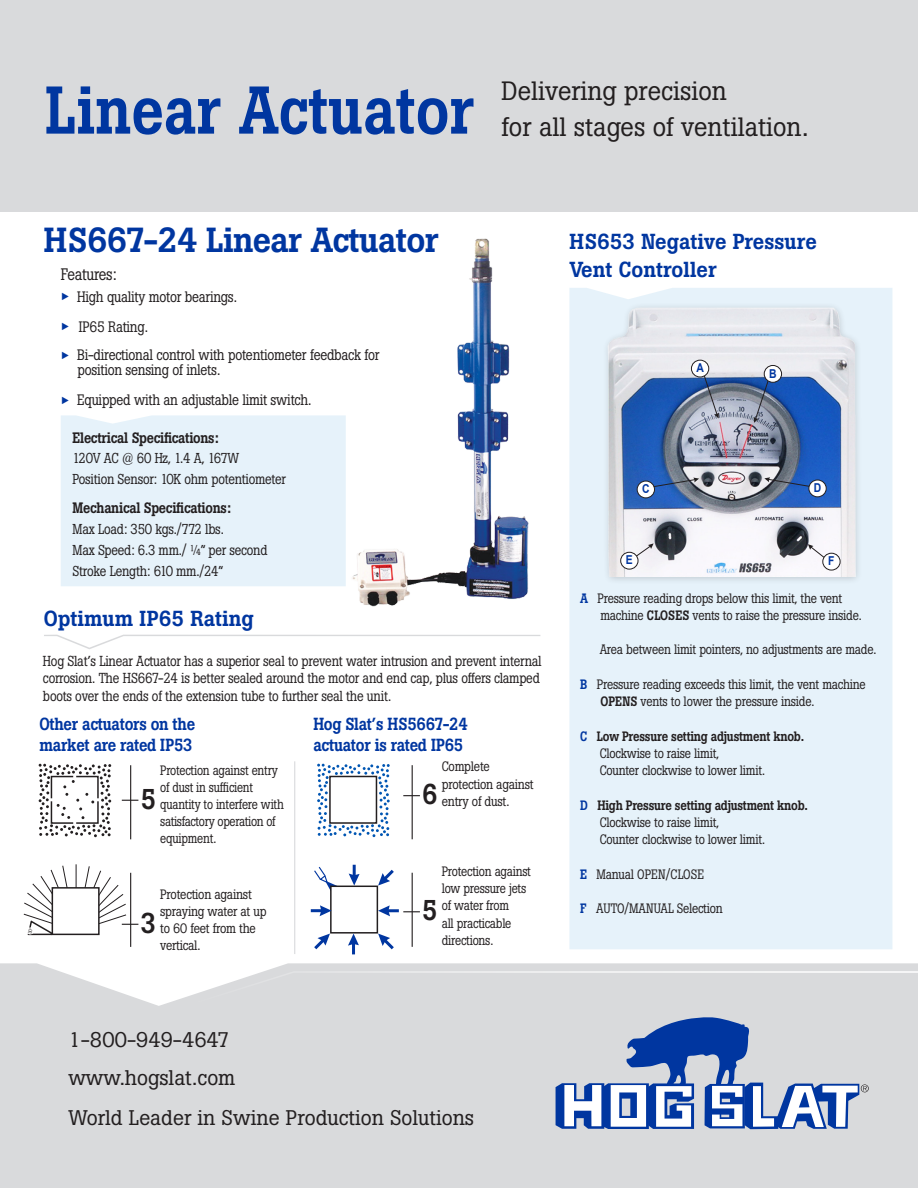
<style>
.page{position:relative;width:918px;height:1188px;background:#fff}
.page>*{position:absolute;margin:0;border:0;box-sizing:border-box;transform-origin:0 0}
.t1{font:500 66.75px "Boton";color:#0036a0;scale:.9 1}
.t2{font:500 34.5px "Boton";letter-spacing:-.02em;color:#0036a0}
.t3{font:500 28.35px "Boton";color:#231f20;scale:.9 1}
.t4{font:26.25px "Boton";color:#231f20}
.t5{font:500 21.6px/28.5px "Boton";color:#0036a0}
.t6{font:21px "Boton";color:#231f20}
.t7{font:500 17.4px/20.9px "Boton";letter-spacing:-.02em;color:#0036a0;scale:.9 1}
.t8{font:16.5px "Boton";letter-spacing:-.02em;color:#231f20;scale:.89 1}
.t9{font:15px/15px "Boton";letter-spacing:-.02em;color:#231f20;scale:.89 1}
.t10{font:500 15px "Boton";letter-spacing:-.02em;color:#231f20;scale:.89 1}
.t11{font:14.4px/17.2px "Boton";letter-spacing:-.02em;color:#231f20;scale:.89 1}
.t12{font:14.25px "Boton";letter-spacing:-.02em;color:#231f20;scale:.89 1}
.t13{font:13.5px/17.2px "Boton";letter-spacing:-.02em;color:#231f20;scale:.89 1}
.t14{font:13.5px/17.2px "Boton";letter-spacing:-.02em;color:#231f20;scale:.87 1}
.t15{font:13.5px/17.2px "Boton";letter-spacing:-.02em;color:#231f20;scale:.9 1}
.t16{font:500 13.5px "Boton";letter-spacing:-.02em;color:#231f20;scale:.89 1}
.t17{font:13.5px/17.2px "Boton";letter-spacing:-.02em;color:#231f20;scale:.88 1}
.t18{font:700 12.3px "Arial";color:#0036a0;scale:.85 1}
.s1{font-family:"Arial";font-weight:700;font-size:10.5px;color:#0036a0}
.s2{font-weight:500;color:#0036a0}
.s3{font-weight:500}
.s4{color:#0036a0}
</style>
<div class="page">
<div style="left:0;top:963px;width:918px;height:225px;background:#d9dadc"></div>
<svg style="left:184px;top:970px;width:734px;height:38px;background:#dbdcde"></svg>
<svg style="left:556px;top:1017px;width:313px;height:112px;background:#9cadce"></svg>
<div style="left:0;top:0;width:918px;height:212px;background:#d9dadc"></div>
<div style="left:569px;top:288px;width:323px;height:661px;background:#e6f2fa"></div>
<img style="left:352px;top:238px;width:177px;height:369px">
<div style="left:61px;top:415px;width:285px;height:171px;background:#e6f2fa"></div>
<svg style="left:44px;top:635px;width:496px;height:14px"></svg>
<hr style="left:130px;top:765px;width:1px;height:74px;background:#231f20">
<svg style="left:122px;top:800px;width:16px;height:1px"></svg>
<svg style="left:39px;top:764px;width:72px;height:73px"></svg>
<div style="left:330px;top:886px;width:48px;height:48px;border:2px solid #231f20"></div>
<hr style="left:412px;top:765px;width:1px;height:74px;background:#231f20">
<svg style="left:403px;top:795px;width:17px;height:1px"></svg>
<hr style="left:412px;top:873px;width:1px;height:74px;background:#231f20">
<svg style="left:403px;top:911px;width:17px;height:1px"></svg>
<svg style="left:317px;top:764px;width:73px;height:73px"></svg>
<hr style="left:76px;top:864px;width:1px;height:64px;background:#231f20">
<hr style="left:352px;top:939px;width:3px;height:15px;background:#0036a0">
<svg style="left:348px;top:934px;width:11px;height:12px"></svg>
<hr style="left:353px;top:865px;width:3px;height:15px;background:#0036a0">
<svg style="left:349px;top:874px;width:11px;height:12px"></svg>
<hr style="left:384px;top:909px;width:15px;height:3px;background:#0036a0">
<svg style="left:378px;top:905px;width:12px;height:11px"></svg>
<hr style="left:311px;top:909px;width:15px;height:3px;background:#0036a0">
<svg style="left:320px;top:905px;width:12px;height:11px"></svg>
<svg style="left:378px;top:933px;width:16px;height:17px"></svg>
<svg style="left:314px;top:933px;width:16px;height:17px"></svg>
<svg style="left:378px;top:869px;width:16px;height:17px"></svg>
<svg style="left:314px;top:867px;width:24px;height:26px"></svg>
<hr style="left:294px;top:761px;width:1px;height:193px;background:#d9dadc">
<div style="left:602px;top:302px;width:261px;height:283px;background:#231f20;opacity:.21"></div>
<img style="left:589px;top:299px;width:277px;height:277px">
<svg style="left:702px;top:372px;width:17px;height:46px"></svg>
<div style="left:691px;top:360px;width:18px;height:17px;background:#fff;border-radius:50%"></div>
<div style="left:691px;top:360px;width:18px;height:17px;border:1px solid #231f20;border-radius:50%"></div>
<svg style="left:754px;top:376px;width:16px;height:47px"></svg>
<div style="left:764px;top:365px;width:18px;height:17px;background:#fff;border-radius:50%"></div>
<div style="left:764px;top:365px;width:18px;height:18px;border:1px solid #231f20;border-radius:50%"></div>
<svg style="left:651px;top:478px;width:48px;height:10px"></svg>
<div style="left:637px;top:481px;width:18px;height:17px;background:#fff;border-radius:50%"></div>
<div style="left:637px;top:481px;width:18px;height:17px;border:1px solid #231f20;border-radius:50%"></div>
<svg style="left:764px;top:477px;width:48px;height:11px"></svg>
<div style="left:809px;top:480px;width:17px;height:17px;background:#fff;border-radius:50%"></div>
<div style="left:808px;top:480px;width:19px;height:17px;border:1px solid #231f20;border-radius:50%"></div>
<svg style="left:625px;top:543px;width:29px;height:22px"></svg>
<div style="left:621px;top:552px;width:17px;height:17px;background:#fff;border-radius:50%"></div>
<div style="left:620px;top:552px;width:18px;height:18px;border:1px solid #231f20;border-radius:50%"></div>
<svg style="left:808px;top:544px;width:28px;height:23px"></svg>
<div style="left:823px;top:553px;width:17px;height:17px;background:#fff;border-radius:50%"></div>
<div style="left:822px;top:553px;width:19px;height:17px;border:1px solid #231f20;border-radius:50%"></div>
<svg style="left:23px;top:865px;width:115px;height:82px"></svg>
<p class="t1" style="left:45px;top:71px;width:479px">Linear Actuator</p>
<p class="t4" style="left:501px;top:75px;width:227px">Delivering precision</p>
<p class="t4" style="left:501px;top:111px;width:309px">for all stages of ventilation.</p>
<p class="t2" style="left:44px;top:220px;width:396px">HS667-24 Linear Actuator</p>
<p class="t9" style="left:61px;top:289px;width:199px"><span class="s1">►</span> High quality motor bearings.</p>
<p class="t9" style="left:61px;top:319px;width:99px"><span class="s1">►</span> IP65 Rating.</p>
<p class="t9" style="left:78px;top:347px;width:341px;text-indent:-17px"><span class="s1">►</span> Bi-directional control with potentiometer feedback for position sensing of inlets.</p>
<p class="t9" style="left:61px;top:392px;width:283px"><span class="s1">►</span> Equipped with an adjustable limit switch.</p>
<p class="t8" style="left:61px;top:264px;width:64px">Features:</p>
<p class="t10" style="left:73px;top:429px;width:166px">Electrical Specifications:</p>
<p class="t12" style="left:73px;top:449px;width:189px">120V AC @ 60 Hz, 1.4 A, 167W</p>
<p class="t12" style="left:73px;top:470px;width:241px">Position Sensor: 10K ohm potentiometer</p>
<p class="t10" style="left:73px;top:499px;width:180px">Mechanical Specifications:</p>
<p class="t12" style="left:73px;top:521px;width:172px">Max Load: 350 kgs./772 lbs.</p>
<p class="t12" style="left:73px;top:542px;width:221px">Max Speed: 6.3 mm./ ¼” per second</p>
<p class="t12" style="left:73px;top:563px;width:171px">Stroke Length: 610 mm./24”</p>
<p class="t5" style="left:569px;top:227px;width:249px">HS653 Negative Pressure<br>Vent Controller</p>
<p class="t18" style="left:697px;top:359px;width:10px">A</p>
<p class="t18" style="left:769px;top:365px;width:10px">B</p>
<p class="t18" style="left:642px;top:480px;width:10px">C</p>
<p class="t18" style="left:814px;top:479px;width:10px">D</p>
<p class="t18" style="left:626px;top:551px;width:10px">E</p>
<p class="t18" style="left:828px;top:552px;width:9px">F</p>
<p class="t5" style="left:44px;top:604px;width:211px">Optimum IP65 Rating</p>
<p class="t11" style="left:43px;top:652px;width:562px">Hog Slat’s Linear Actuator has a superior seal to prevent water intrusion and prevent internal corrosion. The HS667-24 is better sealed around the motor and end cap, plus offers clamped boots over the ends of the extension tube to further seal the unit.</p>
<p class="t7" style="left:39px;top:714px;width:174px">Other actuators on the market are rated IP53</p>
<p class="t7" style="left:313px;top:714px;width:173px">Hog Slat’s HS5667-24 actuator is rated IP65</p>
<p class="t3" style="left:141px;top:782px;width:19px">5</p>
<p class="t15" style="left:442px;top:758px;width:104px">Complete protection against entry of dust.</p>
<p class="t14" style="left:160px;top:761px;width:144px">Protection against entry of dust in sufficient quantity to interfere with satisfactory operation of equipment.</p>
<p class="t3" style="left:422px;top:777px;width:19px">6</p>
<p class="t15" style="left:160px;top:885px;width:120px">Protection against spraying water at up to 60 feet from the vertical.</p>
<p class="t3" style="left:141px;top:906px;width:19px">3</p>
<p class="t17" style="left:442px;top:863px;width:103px">Protection against low pressure jets of water from<br>all practicable directions.</p>
<p class="t3" style="left:422px;top:894px;width:19px">5</p>
<p class="t6" style="left:68px;top:1027px;width:162px">1-800-949-4647</p>
<p class="t6" style="left:68px;top:1065px;width:168px">www.hogslat.com</p>
<p class="t6" style="left:68px;top:1105px;width:407px">World Leader in Swine Production Solutions</p>
<p class="t13" style="left:600px;top:589px;width:295px;text-indent:-20px"><span class="s2">A</span> Pressure reading drops below this limit, the vent machine <span class="s3">CLOSES</span> vents to raise the pressure inside.</p>
<p class="t13" style="left:600px;top:641px;width:312px">Area between limit pointers, no adjustments are made.</p>
<p class="t13" style="left:600px;top:676px;width:300px;text-indent:-20px"><span class="s2">B</span> Pressure reading exceeds this limit, the vent machine<br><span class="s3">OPENS</span> vents to lower the pressure inside.</p>
<p class="t16" style="left:580px;top:728px;width:253px"><span class="s4">C</span> Low Pressure setting adjustment knob.</p>
<p class="t13" style="left:600px;top:745px;width:136px">Clockwise to raise limit,</p>
<p class="t13" style="left:600px;top:762px;width:188px">Counter clockwise to lower limit.</p>
<p class="t16" style="left:580px;top:797px;width:257px"><span class="s4">D</span> High Pressure setting adjustment knob.</p>
<p class="t13" style="left:600px;top:814px;width:136px">Clockwise to raise limit,</p>
<p class="t13" style="left:600px;top:831px;width:188px">Counter clockwise to lower limit.</p>
<p class="t13" style="left:580px;top:865px;width:141px"><span class="s2">E</span> Manual OPEN/CLOSE</p>
<p class="t13" style="left:580px;top:900px;width:162px"><span class="s2">F</span> AUTO/MANUAL Selection</p>
</div>
